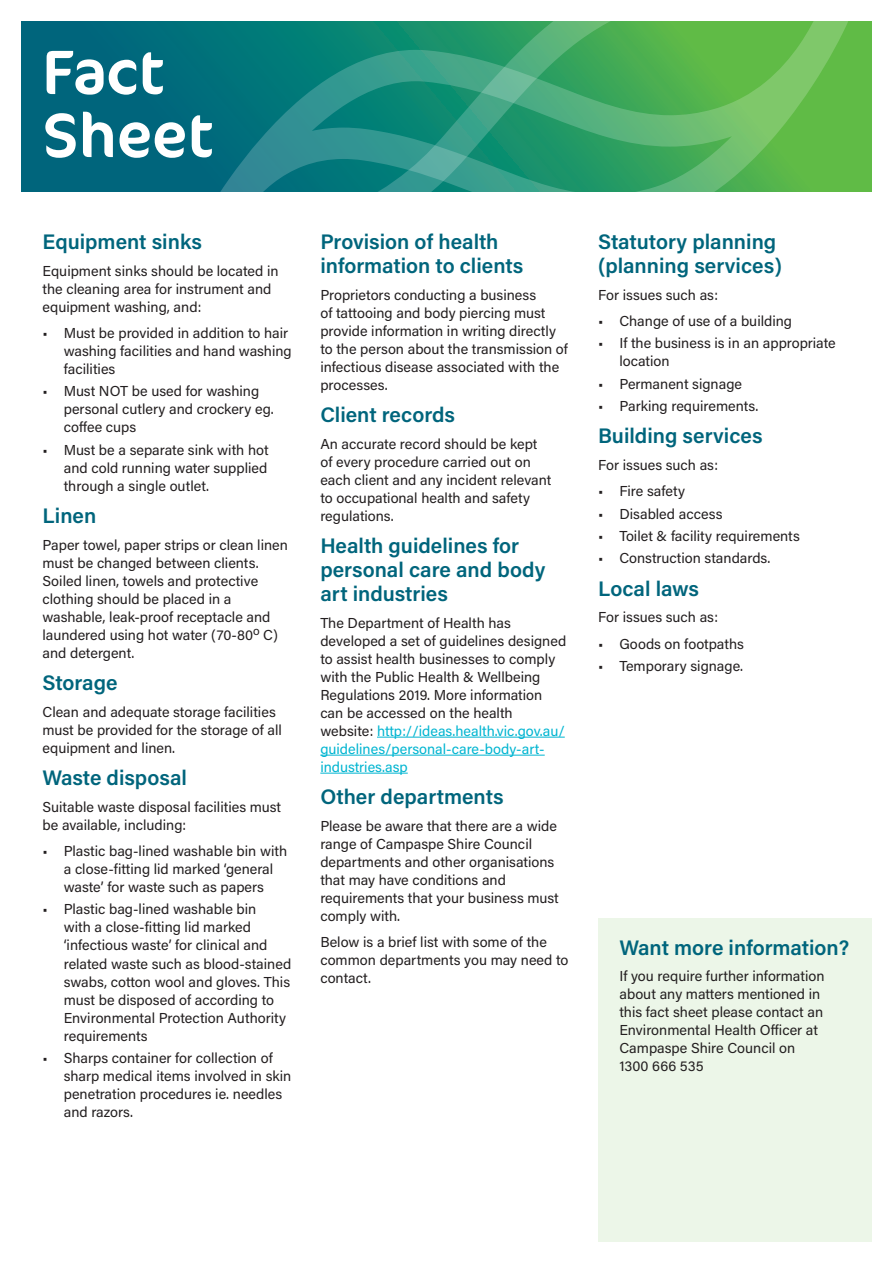
<style>
.page{position:relative;width:893px;height:1263px;background:#fff}
.page>*{position:absolute;margin:0;border:0;box-sizing:border-box;transform-origin:0 0}
.t1{font:63px/63px "Cocon Pro";color:#fff}
.t2{font:600 21px/24px "Acumin Pro";color:#00657c}
.t3{font:14.4px/18px "Acumin Pro";color:#231f20}
.s1{color:#00b5d1}
</style>
<div class="page">
<div style="left:21px;top:21px;width:851px;height:170px;background:#00657c"></div>
<svg style="left:200px;top:21px;width:660px;height:170px"></svg>
<svg style="left:435px;top:21px;width:425px;height:135px;background:#4fb062"></svg>
<div style="left:598px;top:918px;width:274px;height:324px;background:#ecf6e8"></div>
<hr style="left:377px;top:737px;width:188px;height:1px;background:#00b5d1">
<hr style="left:320px;top:755px;width:225px;height:1px;background:#00b5d1">
<hr style="left:320px;top:773px;width:88px;height:1px;background:#00b5d1">
<h1 class="t1" style="left:43px;top:40px;width:172px">Fact<br>Sheet</h1>
<h2 class="t2" style="left:43px;top:229px;width:161px">Equipment sinks</h2>
<p class="t3" style="left:43px;top:261px;width:238px">Equipment sinks should be located in the cleaning area for instrument and equipment washing, and:</p>
<p class="t3" style="left:64px;top:323px;width:230px;text-indent:-21px">• Must be provided in addition to hair washing facilities and hand washing facilities</p>
<p class="t3" style="left:64px;top:382px;width:211px;text-indent:-21px">• Must NOT be used for washing personal cutlery and crockery eg. coffee cups</p>
<p class="t3" style="left:64px;top:440px;width:206px;text-align:justify;text-indent:-21px">• Must be a separate sink with hot and cold running water supplied through a single outlet.</p>
<h2 class="t2" style="left:43px;top:503px;width:55px">Linen</h2>
<p class="t3" style="left:43px;top:535px;width:247px">Paper towel, paper strips or clean linen must be changed between clients.<br>Soiled linen, towels and protective clothing should be placed in a washable, leak-proof receptacle and laundered using hot water (70-80<sup>o</sup> C) and detergent.</p>
<h2 class="t2" style="left:43px;top:670px;width:76px">Storage</h2>
<p class="t3" style="left:43px;top:702px;width:241px">Clean and adequate storage facilities must be provided for the storage of all equipment and linen.</p>
<h2 class="t2" style="left:43px;top:765px;width:146px">Waste disposal</h2>
<p class="t3" style="left:43px;top:797px;width:240px">Suitable waste disposal facilities must be available, including:</p>
<p class="t3" style="left:43px;top:842px;width:246px;text-align:center">• Plastic bag-lined washable bin with a close-fitting lid marked ‘general waste’ for waste such as papers</p>
<p class="t3" style="left:64px;top:900px;width:229px;text-indent:-21px">• Plastic bag-lined washable bin<br>with a close-fitting lid marked ‘infectious waste’ for clinical and related waste such as blood-stained swabs, cotton wool and gloves. This must be disposed of according to<br>Environmental Protection Authority requirements</p>
<p class="t3" style="left:64px;top:1048px;width:229px;text-indent:-21px">• Sharps container for collection of sharp medical items involved in skin penetration procedures ie. needles and razors.</p>
<h2 class="t2" style="left:320px;top:229px;width:204px">Provision of health information to clients</h2>
<p class="t3" style="left:320px;top:285px;width:249px">Proprietors conducting a business<br>of tattooing and body piercing must provide information in writing directly to the person about the transmission of infectious disease associated with the processes.</p>
<h2 class="t2" style="left:320px;top:402px;width:136px">Client records</h2>
<p class="t3" style="left:320px;top:434px;width:233px">An accurate record should be kept of every procedure carried out on each client and any incident relevant to occupational health and safety regulations.</p>
<h2 class="t2" style="left:320px;top:533px;width:226px">Health guidelines for personal care and body art industries</h2>
<p class="t3" style="left:320px;top:613px;width:247px">The Department of Health has developed a set of guidelines designed to assist health businesses to comply with the Public Health &amp; Wellbeing Regulations 2019. More information can be accessed on the health website: <span class="s1">http://ideas.health.vic.gov.au/ guidelines/personal-care-body-art&shy;industries.asp</span></p>
<h2 class="t2" style="left:320px;top:784px;width:185px">Other departments</h2>
<p class="t3" style="left:320px;top:816px;width:240px">Please be aware that there are a wide range of Campaspe Shire Council departments and other organisations that may have conditions and requirements that your business must comply with.</p>
<p class="t3" style="left:320px;top:933px;width:250px">Below is a brief list with some of the common departments you may need to contact.</p>
<h2 class="t2" style="left:598px;top:229px;width:185px">Statutory planning (planning services)</h2>
<p class="t3" style="left:598px;top:285px;width:121px">For issues such as:</p>
<p class="t3" style="left:598px;top:311px;width:195px">• Change of use of a building</p>
<p class="t3" style="left:619px;top:334px;width:218px;text-indent:-21px">• If the business is in an appropriate location</p>
<p class="t3" style="left:598px;top:374px;width:145px">• Permanent signage</p>
<p class="t3" style="left:598px;top:396px;width:162px">• Parking requirements.</p>
<h2 class="t2" style="left:598px;top:423px;width:166px">Building services</h2>
<p class="t3" style="left:598px;top:455px;width:121px">For issues such as:</p>
<p class="t3" style="left:598px;top:482px;width:88px">• Fire safety</p>
<p class="t3" style="left:598px;top:504px;width:126px">• Disabled access</p>
<p class="t3" style="left:598px;top:526px;width:203px">• Toilet &amp; facility requirements</p>
<p class="t3" style="left:598px;top:548px;width:174px">• Construction standards.</p>
<h2 class="t2" style="left:598px;top:575px;width:103px">Local laws</h2>
<p class="t3" style="left:598px;top:608px;width:121px">For issues such as:</p>
<p class="t3" style="left:598px;top:634px;width:147px">• Goods on footpaths</p>
<p class="t3" style="left:598px;top:656px;width:147px">• Temporary signage.</p>
<h2 class="t2" style="left:619px;top:934px;width:231px">Want more information?</h2>
<p class="t3" style="left:619px;top:967px;width:207px">If you require further information about any matters mentioned in this fact sheet please contact an<br>Environmental Health Officer at<br>Campaspe Shire Council on<br>1300 666 535</p>
</div>
